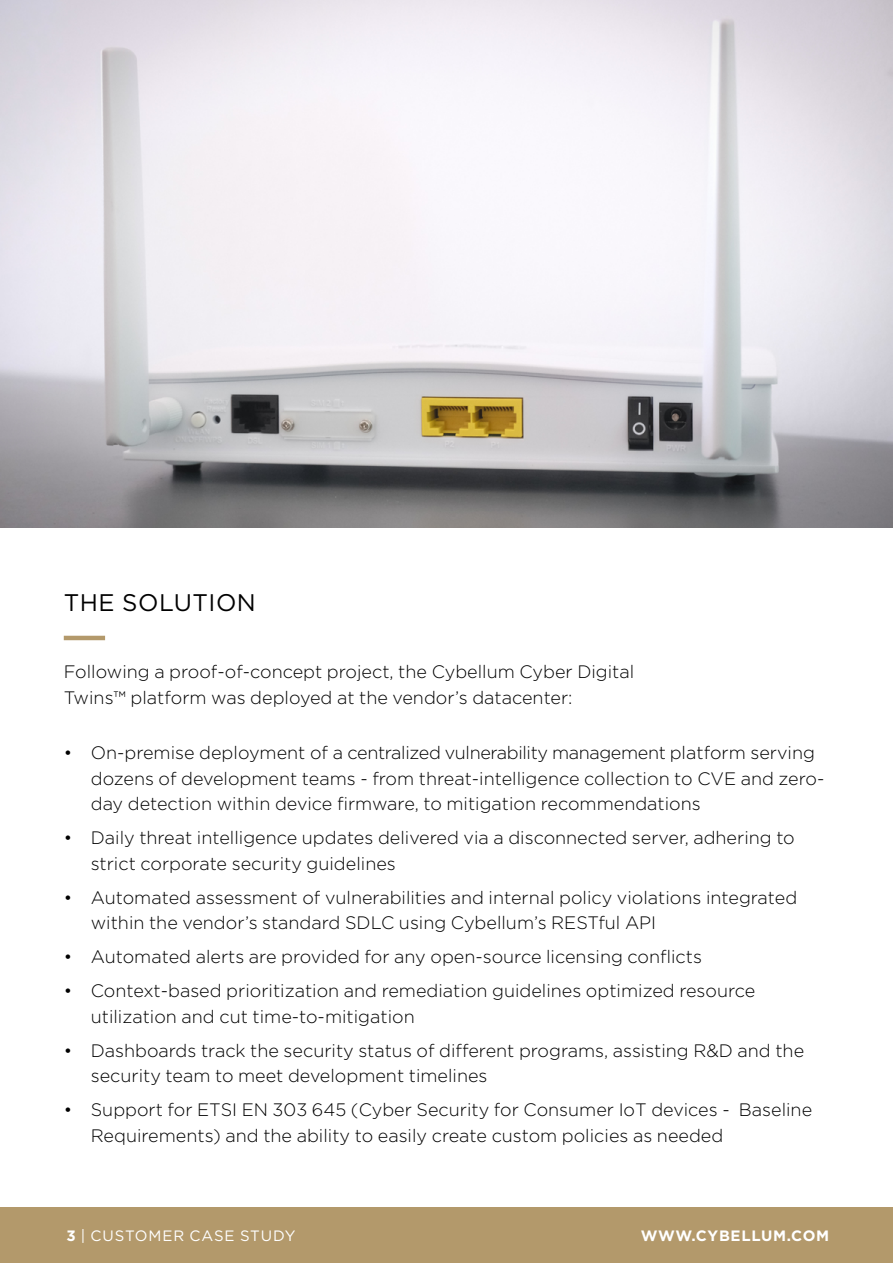
<style>
.page{position:relative;width:893px;height:1263px;background:#fff}
.page>*{position:absolute;margin:0;border:0;box-sizing:border-box;transform-origin:0 0}
.t1{font:24px "Gotham Pro";letter-spacing:.02em;color:#000}
.t2{font:300 18px/25.5px "Gotham Pro";color:#000}
.t3{font:300 18px "Gotham Pro";letter-spacing:-.02em;color:#000}
.t4{font:15px "Gotham Pro";letter-spacing:.06em;color:#fff}
.t5{font:700 15px "Gotham Pro";letter-spacing:.05em;color:#fff}
.s1{font-weight:700}
</style>
<div class="page">
<hr style="left:64px;top:636px;width:41px;height:4px;background:#b3996b">
<div style="left:0;top:1208px;width:893px;height:55px;background:#b3996b"></div>
<img style="left:0;top:0;width:893px;height:527px">
<p class="t1" style="left:64px;top:589px;width:194px">THE SOLUTION</p>
<p class="t2" style="left:64px;top:659px;width:572px">Following a proof-of-concept project, the Cybellum Cyber Digital<br>Twins™ platform was deployed at the vendor s’ datacenter:</p>
<p class="t2" style="left:64px;top:740px;width:10px">•</p>
<p class="t2" style="left:64px;top:825px;width:10px">•</p>
<p class="t2" style="left:64px;top:885px;width:10px">•</p>
<p class="t2" style="left:64px;top:944px;width:10px">•</p>
<p class="t2" style="left:64px;top:978px;width:10px">•</p>
<p class="t2" style="left:64px;top:1038px;width:10px">•</p>
<p class="t2" style="left:64px;top:1097px;width:10px">•</p>
<p class="t3" style="left:91px;top:743px;width:726px">On-premise deployment of a centralized vulnerability management platform serving</p>
<p class="t2" style="left:91px;top:766px;width:735px">dozens of development teams - from threat-intelligence collection to CVE and zero-</p>
<p class="t2" style="left:91px;top:791px;width:611px">day detection within device firmware, to mitigation recommendations</p>
<p class="t2" style="left:91px;top:825px;width:705px">Daily threat intelligence updates delivered via a disconnected server, adhering to</p>
<p class="t2" style="left:91px;top:851px;width:307px">strict corporate security guidelines</p>
<p class="t2" style="left:91px;top:885px;width:708px">Automated assessment of vulnerabilities and internal policy violations integrated</p>
<p class="t2" style="left:91px;top:910px;width:567px">within the vendor s’ standard SDLC using Cybellum s’ RESTful API</p>
<p class="t2" style="left:91px;top:944px;width:613px">Automated alerts are provided for any open-source licensing conflicts</p>
<p class="t2" style="left:91px;top:978px;width:666px">Context-based prioritization and remediation guidelines optimized resource</p>
<p class="t2" style="left:91px;top:1004px;width:325px">utilization and cut time-to-mitigation</p>
<p class="t2" style="left:91px;top:1038px;width:715px">Dashboards track the security status of different programs, assisting R&amp;D and the</p>
<p class="t2" style="left:91px;top:1063px;width:398px">security team to meet development timelines</p>
<p class="t2" style="left:91px;top:1097px;width:640px">Support for ETSI EN 303 645 (Cyber Security for Consumer IoT devices -</p>
<p class="t2" style="left:91px;top:1123px;width:634px">Requirements) and the ability to easily create custom policies as needed</p>
<p class="t2" style="left:739px;top:1097px;width:75px">Baseline</p>
<p class="t4" style="left:67px;top:1227px;width:230px"><span class="s1">3</span> | CUSTOMER CASE STUDY</p>
<p class="t5" style="left:641px;top:1227px;width:190px">WWW.CYBELLUM.COM</p>
</div>
